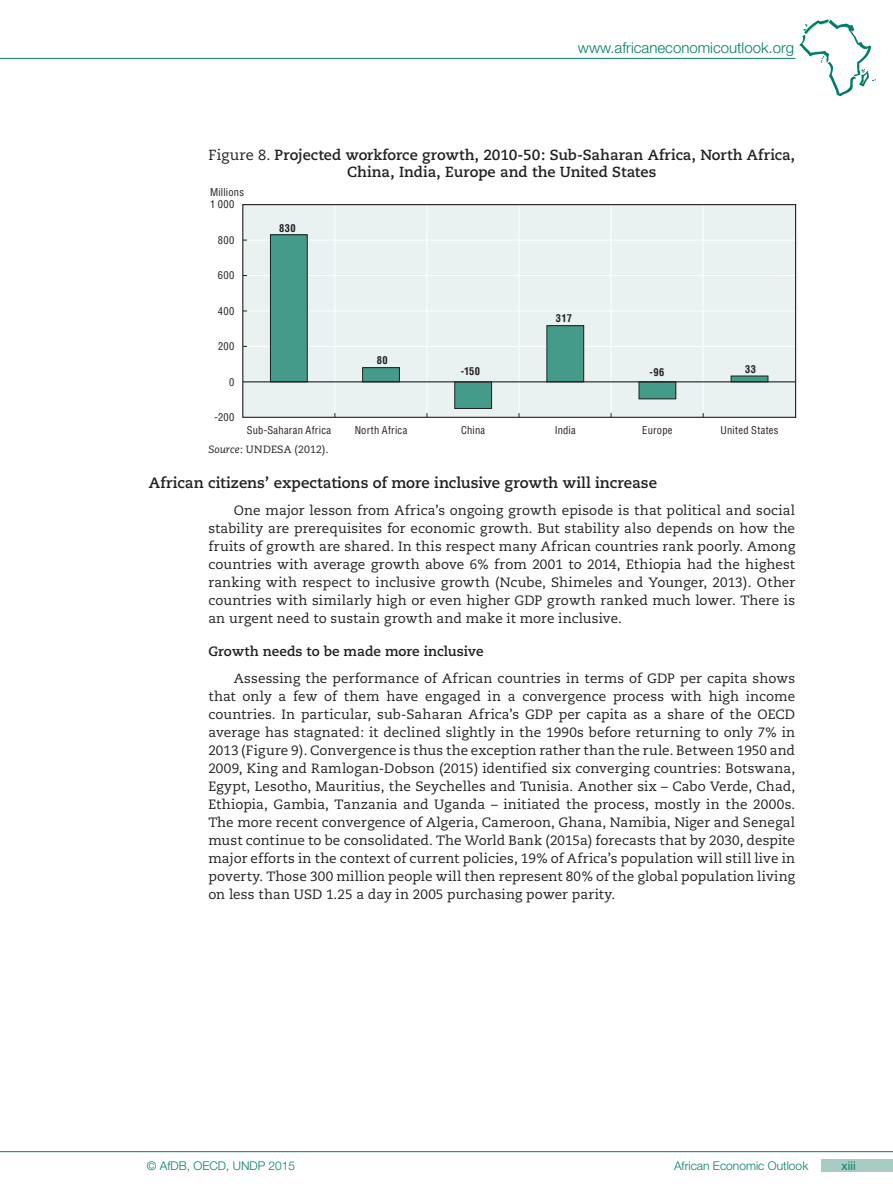
<style>
.page{position:relative;width:893px;height:1191px;background:#fff}
.page>*{position:absolute;margin:0;border:0;box-sizing:border-box;transform-origin:0 0}
.t1{font:700 15px "Caecilia";color:#231f20}
.t2{font:300 15px "Helvetica Neue";color:#007d67}
.t3{font:700 14.7px/16.5px "Caecilia";color:#231f20;text-align:center}
.t4{font:13.5px/18px "Caecilia";letter-spacing:.01em;color:#231f20;text-align:justify}
.t5{font:700 13.5px "Caecilia";letter-spacing:.005em;color:#231f20}
.t6{font:300 12px "Helvetica Neue";color:#007d67}
.t7{font:12px "Helvetica Neue";color:#007d67}
.t8{font:condensed 10.5px "Helvetica";letter-spacing:.025em;color:#231f20}
.t9{font:10.5px "Caecilia";letter-spacing:.02em;color:#231f20}
.t10{font:700 condensed 10.5px "Helvetica";letter-spacing:.04em;color:#231f20}
.s1{font-weight:400}
.s2{font-style:italic}
</style>
<div class="page">
<svg style="left:799px;top:19px;width:77px;height:77px"></svg>
<hr style="left:0;top:58px;width:795px;height:1px;background:#007d67">
<div style="left:821px;top:1159px;width:72px;height:12px;background:#a8ccc4"></div>
<hr style="left:0;top:1151px;width:893px;height:1px;background:#007d67">
<div style="left:243px;top:205px;width:553px;height:212px;background:#e9f2f0"></div>
<hr style="left:243px;top:346px;width:553px;height:1px;background:#fff">
<hr style="left:243px;top:310px;width:553px;height:1px;background:#fff">
<hr style="left:243px;top:275px;width:553px;height:1px;background:#fff">
<hr style="left:243px;top:240px;width:553px;height:1px;background:#fff">
<div style="left:731px;top:376px;width:37px;height:6px;background:#449b8a"></div>
<div style="left:731px;top:376px;width:37px;height:6px;border:1px solid #231f20"></div>
<div style="left:639px;top:382px;width:37px;height:17px;background:#449b8a"></div>
<div style="left:639px;top:381px;width:37px;height:18px;border:1px solid #231f20"></div>
<div style="left:547px;top:326px;width:37px;height:56px;background:#449b8a"></div>
<div style="left:546px;top:325px;width:38px;height:57px;border:1px solid #231f20"></div>
<div style="left:455px;top:382px;width:37px;height:26px;background:#449b8a"></div>
<div style="left:454px;top:381px;width:38px;height:28px;border:1px solid #231f20"></div>
<div style="left:363px;top:368px;width:36px;height:14px;background:#449b8a"></div>
<div style="left:362px;top:367px;width:38px;height:15px;border:1px solid #231f20"></div>
<div style="left:270px;top:235px;width:37px;height:147px;background:#449b8a"></div>
<div style="left:270px;top:234px;width:38px;height:148px;border:1px solid #231f20"></div>
<hr style="left:334px;top:205px;width:1px;height:212px;background:#fff">
<hr style="left:427px;top:205px;width:1px;height:212px;background:#fff">
<hr style="left:519px;top:205px;width:1px;height:212px;background:#fff">
<hr style="left:611px;top:205px;width:1px;height:212px;background:#fff">
<hr style="left:703px;top:205px;width:1px;height:212px;background:#fff">
<hr style="left:243px;top:381px;width:553px;height:1px;background:#231f20">
<div style="left:242px;top:204px;width:554px;height:214px;border:1px solid #231f20"></div>
<p class="t2" style="left:578px;top:38px;width:218px">www.africaneconomicoutlook.org</p>
<p class="t3" style="left:208px;top:147px;width:588px"><span class="s1">Figure 8.</span> Projected workforce growth, 2010-50: Sub-Saharan Africa, North Africa,<br>China, India, Europe and the United States</p>
<p class="t8" style="left:210px;top:185px;width:36px">Millions</p>
<p class="t8" style="left:210px;top:198px;width:26px">1 000</p>
<p class="t8" style="left:218px;top:233px;width:18px">800</p>
<p class="t8" style="left:218px;top:269px;width:18px">600</p>
<p class="t8" style="left:218px;top:304px;width:18px">400</p>
<p class="t8" style="left:218px;top:340px;width:18px">200</p>
<p class="t8" style="left:229px;top:375px;width:7px">0</p>
<p class="t8" style="left:215px;top:410px;width:21px">-200</p>
<p class="t10" style="left:279px;top:221px;width:18px">830</p>
<p class="t10" style="left:377px;top:354px;width:12px">80</p>
<p class="t10" style="left:461px;top:364px;width:21px">-150</p>
<p class="t10" style="left:556px;top:312px;width:18px">317</p>
<p class="t10" style="left:650px;top:365px;width:16px">-96</p>
<p class="t10" style="left:745px;top:362px;width:12px">33</p>
<p class="t8" style="left:247px;top:423px;width:86px">Sub-Saharan Africa</p>
<p class="t8" style="left:355px;top:423px;width:54px">North Africa</p>
<p class="t8" style="left:461px;top:423px;width:26px">China</p>
<p class="t8" style="left:555px;top:423px;width:23px">India</p>
<p class="t8" style="left:642px;top:423px;width:32px">Europe</p>
<p class="t8" style="left:720px;top:423px;width:59px">United States</p>
<p class="t9" style="left:208px;top:444px;width:122px"><span class="s2">Source</span>: UNDESA (2012).</p>
<p class="t1" style="left:149px;top:474px;width:510px">African citizens’ expectations of more inclusive growth will increase</p>
<p class="t4" style="left:208px;top:501px;width:588px;text-indent:26px">One major lesson from Africa’s ongoing growth episode is that political and social stability are prerequisites for economic growth. But stability also depends on how the fruits of growth are shared. In this respect many African countries rank poorly. Among countries with average growth above 6% from 2001 to 2014, Ethiopia had the highest ranking with respect to inclusive growth (Ncube, Shimeles and Younger, 2013). Other countries with similarly high or even higher GDP growth ranked much lower. There is an urgent need to sustain growth and make it more inclusive.</p>
<p class="t5" style="left:208px;top:644px;width:277px">Growth needs to be made more inclusive</p>
<p class="t4" style="left:208px;top:669px;width:588px;text-indent:26px">Assessing the performance of African countries in terms of GDP per capita shows that only a few of them have engaged in a convergence process with high income countries. In particular, sub-Saharan Africa’s GDP per capita as a share of the OECD average has stagnated: it declined slightly in the 1990s before returning to only 7% in 2013 (Figure 9). Convergence is thus the exception rather than the rule. Between 1950 and 2009, King and Ramlogan-Dobson (2015) identified six converging countries: Botswana, Egypt, Lesotho, Mauritius, the Seychelles and Tunisia. Another six – Cabo Verde, Chad, Ethiopia, Gambia, Tanzania and Uganda – initiated the process, mostly in the 2000s.<br>The more recent convergence of Algeria, Cameroon, Ghana, Namibia, Niger and Senegal must continue to be consolidated. The World Bank (2015a) forecasts that by 2030, despite major efforts in the context of current policies, 19% of Africa’s population will still live in poverty. Those 300 million people will then represent 80% of the global population living on less than USD 1.25 a day in 2005 purchasing power parity.</p>
<p class="t6" style="left:147px;top:1158px;width:150px">© AfDB, OECD, UNDP 2015</p>
<p class="t6" style="left:674px;top:1158px;width:136px">African Economic Outlook</p>
<p class="t7" style="left:842px;top:1158px;width:16px">xiii</p>
</div>
